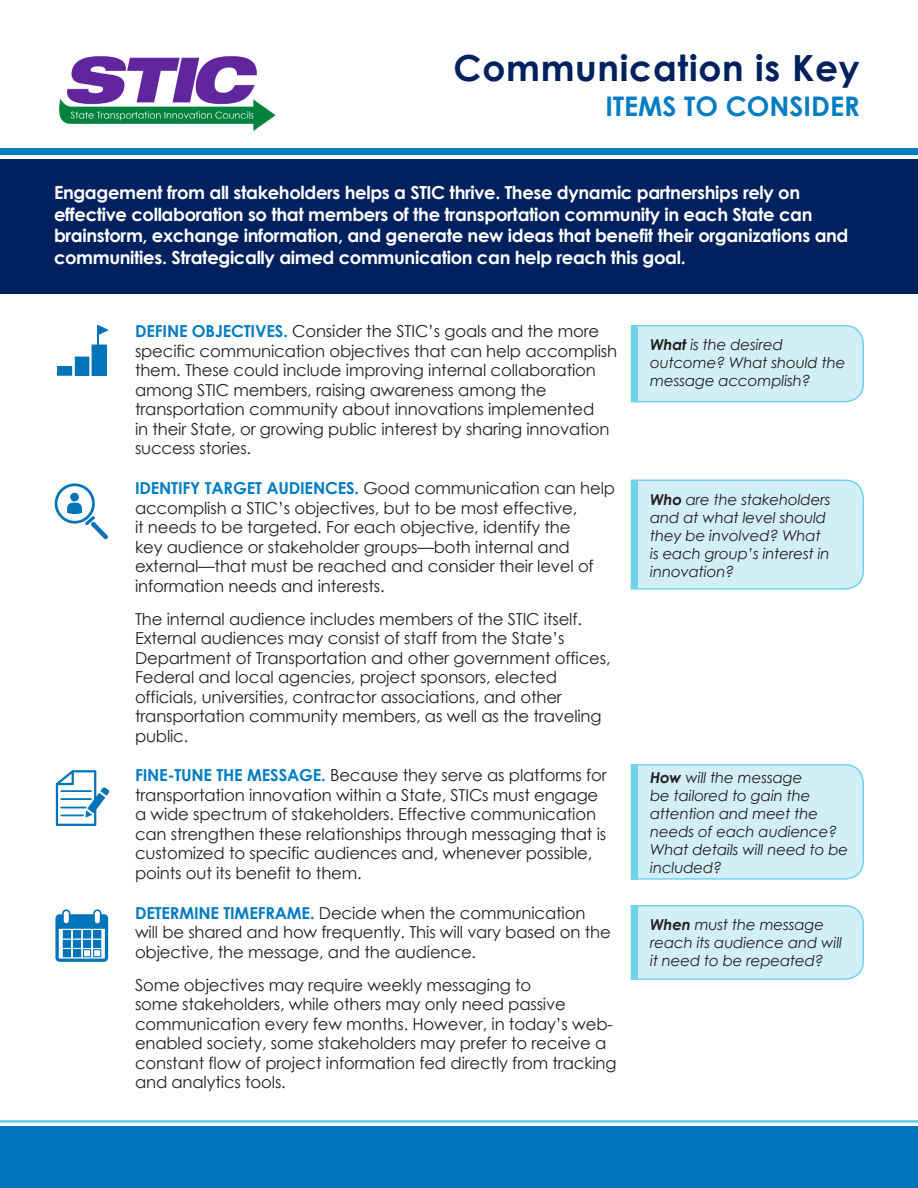
<style>
.page{position:relative;width:918px;height:1188px;background:#fff}
.page>*{position:absolute;margin:0;border:0;box-sizing:border-box;transform-origin:0 0}
.t1{font:700 36px "Century Gothic";letter-spacing:.02em;color:#00215d}
.t2{font:700 27px "Century Gothic";color:#007cc2}
.Body_Text_Intro_Para{font:700 18px/21.6px "Century Gothic";letter-spacing:-.02em;color:#fff}
.Body_Text{font:16.5px/19.5px "Century Gothic";letter-spacing:-.01em;color:#231f20}
.Body_Text-2{font:italic 15px/18px "Century Gothic";letter-spacing:-.01em;color:#231f20}
.s1{font-weight:700;color:#007cc2}
.s2{font-weight:700}
</style>
<div class="page">
<div style="left:0;top:159px;width:918px;height:135px;background:#00215d"></div>
<div style="left:630px;top:325px;width:234px;height:78px;background:#d2eef7"></div>
<div style="left:630px;top:479px;width:234px;height:111px;background:#d2eef7"></div>
<div style="left:630px;top:764px;width:234px;height:116px;background:#d2eef7"></div>
<div style="left:630px;top:905px;width:234px;height:75px;background:#d2eef7"></div>
<div style="left:0;top:148px;width:918px;height:7px;background:#007cc2"></div>
<hr style="left:0;top:1120px;width:918px;height:3px;background:#70d2eb">
<img style="left:59px;top:56px;width:217px;height:75px">
<svg style="left:56px;top:770px;width:54px;height:56px"></svg>
<hr style="left:60px;top:790px;width:32px;height:2px;background:#0074b8">
<svg style="left:54px;top:483px;width:54px;height:56px"></svg>
<svg style="left:57px;top:325px;width:51px;height:51px"></svg>
<svg style="left:55px;top:909px;width:53px;height:53px"></svg>
<div style="left:631px;top:326px;width:7px;height:76px;background:#70d2eb"></div>
<div style="left:631px;top:481px;width:7px;height:108px;background:#70d2eb"></div>
<div style="left:631px;top:906px;width:7px;height:73px;background:#70d2eb"></div>
<div style="left:631px;top:766px;width:7px;height:114px;background:#70d2eb"></div>
<div style="left:0;top:1126px;width:918px;height:62px;background:#0074b8"></div>
<h1 class="t1" style="left:454px;top:41px;width:408px">Communication is Key</h1>
<h2 class="t2" style="left:605px;top:85px;width:256px">ITEMS TO CONSIDER</h2>
<p class="Body_Text_Intro_Para" style="left:54px;top:181px;width:796px">Engagement from all stakeholders helps a STIC thrive. These dynamic partnerships rely on effective collaboration so that members of the transportation community in each State can brainstorm, exchange information, and generate new ideas that benefit their organizations and communities. Strategically aimed communication can help reach this goal.</p>
<p class="Body_Text" style="left:135px;top:321px;width:484px"><span class="s1">DEFINE OBJECTIVES.</span> Consider the STIC’s goals and the more specific communication objectives that can help accomplish them. These could include improving internal collaboration among STIC members, raising awareness among the transportation community about innovations implemented<br>in their State, or growing public interest by sharing innovation success stories.</p>
<p class="Body_Text" style="left:135px;top:478px;width:482px"><span class="s1">IDENTIFY TARGET AUDIENCES.</span> Good communication can help accomplish a STIC’s objectives, but to be most effective,<br>it needs to be targeted. For each objective, identify the<br>key audience or stakeholder groups—both internal and external—that must be reached and consider their level of information needs and interests.</p>
<p class="Body_Text" style="left:135px;top:609px;width:477px">The internal audience includes members of the STIC itself.<br>External audiences may consist of staff from the State’s Department of Transportation and other government offices, Federal and local agencies, project sponsors, elected officials, universities, contractor associations, and other transportation community members, as well as the traveling public.</p>
<p class="Body_Text" style="left:135px;top:765px;width:473px"><span class="s1">FINE-TUNE THE MESSAGE.</span> Because they serve as platforms for transportation innovation within a State, STICs must engage a wide spectrum of stakeholders. Effective communication can strengthen these relationships through messaging that is customized to specific audiences and, whenever possible, points out its benefit to them.</p>
<p class="Body_Text" style="left:135px;top:903px;width:477px"><span class="s1">DETERMINE TIMEFRAME.</span> Decide when the communication will be shared and how frequently. This will vary based on the objective, the message, and the audience.</p>
<p class="Body_Text" style="left:135px;top:975px;width:483px">Some objectives may require weekly messaging to<br>some stakeholders, while others may only need passive communication every few months. However, in today’s web&shy;enabled society, some stakeholders may prefer to receive a constant flow of project information fed directly from tracking and analytics tools.</p>
<p class="Body_Text-2" style="left:650px;top:335px;width:197px"><span class="s2">What</span> is the desired outcome? What should the message accomplish?</p>
<p class="Body_Text-2" style="left:650px;top:490px;width:182px"><span class="s2">Who</span> are the stakeholders and at what level should they be involved? What is each group’s interest in innovation?</p>
<p class="Body_Text-2" style="left:650px;top:768px;width:200px"><span class="s2">How</span> will the message<br>be tailored to gain the attention and meet the needs of each audience?<br>What details will need to be included?</p>
<p class="Body_Text-2" style="left:650px;top:916px;width:194px"><span class="s2">When</span> must the message reach its audience and will it need to be repeated?</p>
</div>
